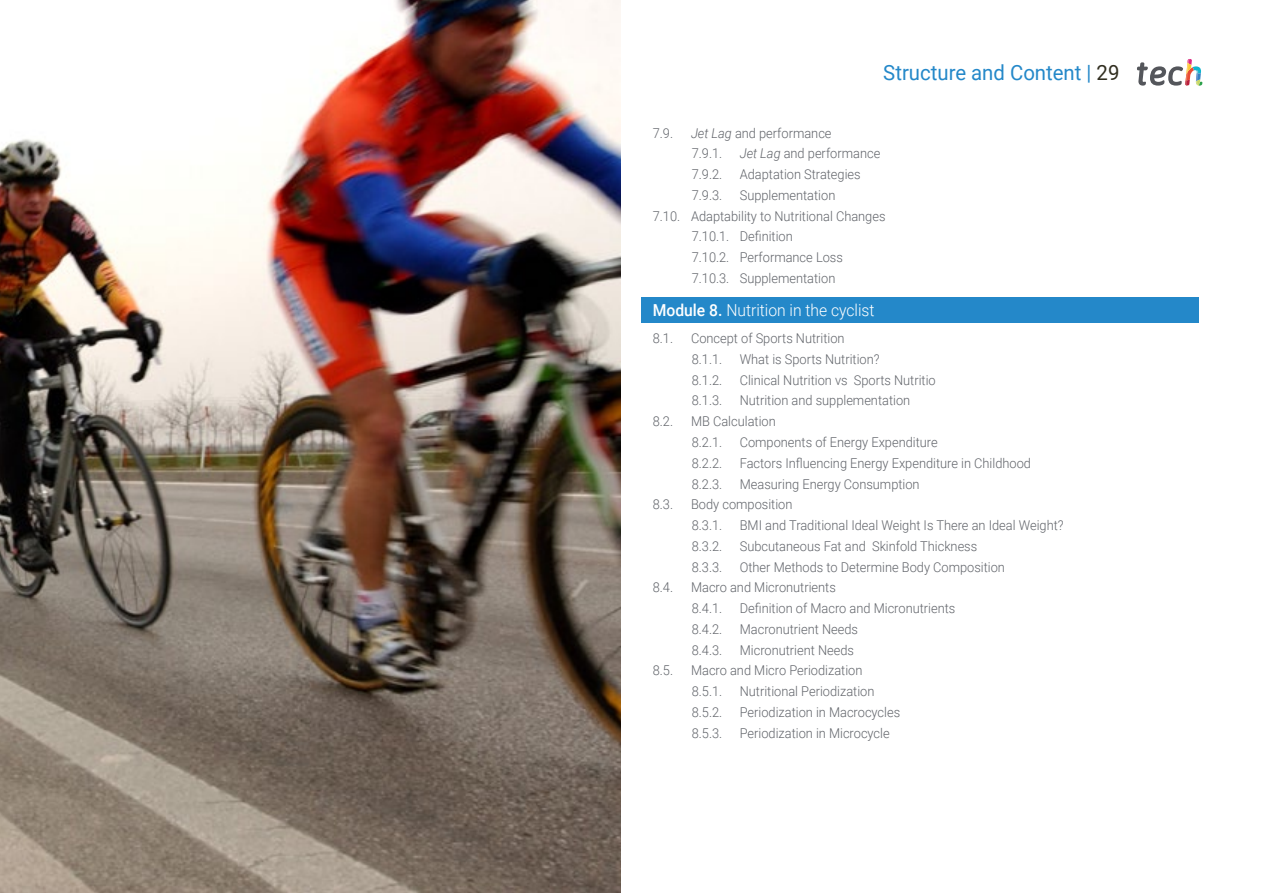
<style>
.page{position:relative;width:1263px;height:893px;background:#fff}
.page>*{position:absolute;margin:0;border:0;box-sizing:border-box;transform-origin:0 0}
.t1{font:21px "Roboto";color:#2488c9}
.t2{font:300 16.5px "Roboto";color:#fff;scale:.95 1}
.t3{font:300 13.5px/20.7px "Roboto";color:#61646a;scale:.95 1}
.s1{color:#312e20}
.s2{font-style:italic}
.s3{font-weight:500}
</style>
<div class="page">
<svg style="left:1137px;top:59px;width:65px;height:27px"></svg>
<div style="left:642px;top:297px;width:557px;height:25px;background:#2488c9"></div>
<img style="left:0;top:0;width:621px;height:893px">
<h1 class="t1" style="left:883px;top:57px;width:238px">Structure and Content | <span class="s1">29</span></h1>
<p class="t3" style="left:653px;top:122px;width:23px">7.9.</p>
<p class="t3" style="left:691px;top:122px;width:149px"><span class="s2">Jet Lag</span> and performance<br>7.9.1.</p>
<p class="t3" style="left:740px;top:143px;width:149px"><span class="s2">Jet Lag</span> and performance</p>
<p class="t3" style="left:692px;top:164px;width:34px">7.9.2.</p>
<p class="t3" style="left:740px;top:164px;width:129px">Adaptation Strategies</p>
<p class="t3" style="left:692px;top:184px;width:34px">7.9.3.</p>
<p class="t3" style="left:740px;top:184px;width:102px">Supplementation</p>
<p class="t3" style="left:653px;top:205px;width:247px">7.10. Adaptability to Nutritional Changes</p>
<p class="t3" style="left:692px;top:226px;width:108px">7.10.1. Definition</p>
<p class="t3" style="left:692px;top:247px;width:161px">7.10.2. Performance Loss</p>
<p class="t3" style="left:692px;top:267px;width:153px">7.10.3. Supplementation</p>
<p class="t2" style="left:653px;top:299px;width:235px"><span class="s3">Module 8.</span> Nutrition in the cyclist</p>
<p class="t3" style="left:653px;top:328px;width:23px">8.1.</p>
<p class="t3" style="left:691px;top:328px;width:163px">Concept of Sports Nutrition<br>8.1.1.</p>
<p class="t3" style="left:740px;top:348px;width:149px">What is Sports Nutrition?</p>
<p class="t3" style="left:692px;top:369px;width:34px">8.1.2.</p>
<p class="t3" style="left:740px;top:369px;width:208px">Clinical Nutrition vs Sports Nutritio</p>
<p class="t3" style="left:692px;top:390px;width:34px">8.1.3.</p>
<p class="t3" style="left:740px;top:390px;width:181px">Nutrition and supplementation</p>
<p class="t3" style="left:653px;top:411px;width:23px">8.2.</p>
<p class="t3" style="left:691px;top:411px;width:91px">MB Calculation<br>8.2.1.</p>
<p class="t3" style="left:740px;top:431px;width:210px">Components of Energy Expenditure</p>
<p class="t3" style="left:692px;top:452px;width:34px">8.2.2.</p>
<p class="t3" style="left:740px;top:452px;width:308px">Factors Influencing Energy Expenditure in Childhood</p>
<p class="t3" style="left:692px;top:473px;width:34px">8.2.3.</p>
<p class="t3" style="left:740px;top:473px;width:191px">Measuring Energy Consumption</p>
<p class="t3" style="left:653px;top:494px;width:23px">8.3.</p>
<p class="t3" style="left:691px;top:494px;width:108px">Body composition<br>8.3.1.</p>
<p class="t3" style="left:740px;top:514px;width:342px">BMI and Traditional Ideal Weight Is There an Ideal Weight?</p>
<p class="t3" style="left:692px;top:535px;width:34px">8.3.2.</p>
<p class="t3" style="left:740px;top:535px;width:251px">Subcutaneous Fat and Skinfold Thickness</p>
<p class="t3" style="left:692px;top:556px;width:34px">8.3.3.</p>
<p class="t3" style="left:740px;top:556px;width:281px">Other Methods to Determine Body Composition</p>
<p class="t3" style="left:653px;top:577px;width:23px">8.4.</p>
<p class="t3" style="left:691px;top:577px;width:154px">Macro and Micronutrients<br>8.4.1.</p>
<p class="t3" style="left:740px;top:597px;width:228px">Definition of Macro and Micronutrients</p>
<p class="t3" style="left:692px;top:618px;width:34px">8.4.2.</p>
<p class="t3" style="left:740px;top:618px;width:126px">Macronutrient Needs</p>
<p class="t3" style="left:692px;top:639px;width:34px">8.4.3.</p>
<p class="t3" style="left:740px;top:639px;width:122px">Micronutrient Needs</p>
<p class="t3" style="left:653px;top:660px;width:23px">8.5.</p>
<p class="t3" style="left:691px;top:660px;width:182px">Macro and Micro Periodization<br>8.5.1.</p>
<p class="t3" style="left:740px;top:680px;width:143px">Nutritional Periodization</p>
<p class="t3" style="left:692px;top:701px;width:34px">8.5.2.</p>
<p class="t3" style="left:740px;top:701px;width:170px">Periodization in Macrocycles</p>
<p class="t3" style="left:692px;top:722px;width:34px">8.5.3.</p>
<p class="t3" style="left:740px;top:722px;width:159px">Periodization in Microcycle</p>
</div>
